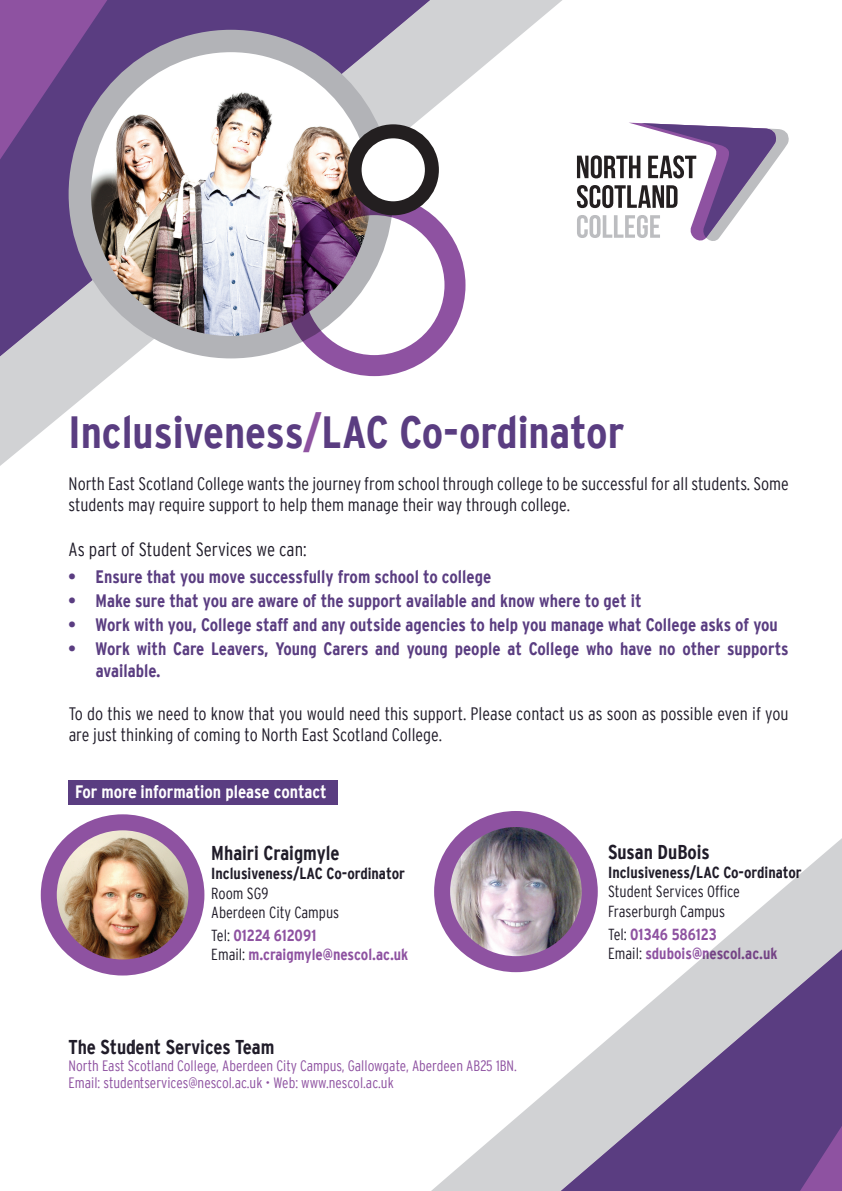
<style>
.page{position:relative;width:842px;height:1191px;background:#fff}
.page>*{position:absolute;margin:0;border:0;box-sizing:border-box;transform-origin:0 0}
.t1{font:700 condensed 45px "Interstate";color:#5a3d81}
.t2{font:700 condensed 20px "Interstate";color:#201c29}
.t3{font:300 condensed 19px "Interstate";color:#201c29}
.t4{font:300 condensed 18px/21.6px "Interstate";color:#201c29}
.t5{font:700 condensed 18px/21.6px "Interstate";color:#5a3d81}
.t6{font:700 condensed 18px "Interstate";color:#fff}
.t7{font:700 condensed 16px/19.2px "Interstate";color:#8e52a1}
.t8{font:300 condensed 16px/19.2px "Interstate";color:#201c29}
.t9{font:700 condensed 16px "Interstate";color:#201c29}
.t10{font:300 condensed 15px/17px "Interstate";color:#8e52a1}
.s1{color:#8e52a1}
.s2{font-weight:300;color:#201c29}
</style>
<div class="page">
<svg style="left:678px;top:124px;width:111px;height:117px"></svg>
<img style="left:54px;top:893px;width:81px;height:74px">
<div style="left:41px;top:814px;width:163px;height:161px;border:16px solid #8e52a1;border-radius:50%"></div>
<svg style="left:40px;top:780px;width:95px;height:113px"></svg>
<svg style="left:582px;top:122px;width:96px;height:116px"></svg>
<svg style="left:0;top:0;width:582px;height:466px"></svg>
<div style="left:69px;top:780px;width:269px;height:24px;background:#5a3d81"></div>
<svg style="left:80px;top:41px;width:302px;height:306px"></svg>
<img style="left:84px;top:76px;width:298px;height:264px">
<div style="left:69px;top:30px;width:324px;height:328px;border:22px solid #b2b3b7;border-radius:50%"></div>
<svg style="left:293px;top:205px;width:162px;height:160px"></svg>
<div style="left:283px;top:194px;width:182px;height:182px;border:21px solid #8e52a1;border-radius:50%"></div>
<svg style="left:355px;top:131px;width:77px;height:77px"></svg>
<div style="left:348px;top:124px;width:91px;height:91px;border:14px solid #231f20;border-radius:50%"></div>
<svg style="left:135px;top:804px;width:97px;height:171px"></svg>
<svg style="left:232px;top:804px;width:340px;height:29px"></svg>
<svg style="left:431px;top:833px;width:411px;height:358px"></svg>
<h1 class="t1" style="left:69px;top:407px;width:557px">Inclusiveness<span class="s1">/</span>LAC Co-ordinator</h1>
<p class="t4" style="left:69px;top:472px;width:722px">North East Scotland College wants the journey from school through college to be successful for all students. Some students may require support to help them manage their way through college.</p>
<p class="t3" style="left:69px;top:538px;width:240px">As part of Student Services we can:</p>
<p class="t5" style="left:69px;top:566px;width:424px">• Ensure that you move successfully from school to college</p>
<p class="t5" style="left:69px;top:590px;width:574px">• Make sure that you are aware of the support available and know where to get it</p>
<p class="t5" style="left:69px;top:614px;width:711px">• Work with you, College staff and any outside agencies to help you manage what College asks of you</p>
<p class="t5" style="left:96px;top:638px;width:694px;text-indent:-27px">• Work with Care Leavers, Young Carers and young people at College who have no other supports available.</p>
<p class="t4" style="left:69px;top:702px;width:721px">To do this we need to know that you would need this support. Please contact us as soon as possible even if you are just thinking of coming to North East Scotland College.</p>
<p class="t6" style="left:75px;top:781px;width:253px">For more information please contact</p>
<p class="t2" style="left:211px;top:842px;width:130px">Mhairi Craigmyle</p>
<p class="t9" style="left:211px;top:865px;width:195px">Inclusiveness/LAC Co-ordinator</p>
<p class="t8" style="left:211px;top:883px;width:129px">Room SG9<br>Aberdeen City Campus</p>
<p class="t7" style="left:211px;top:925px;width:199px"><span class="s2">Tel:</span> 01224 612091<br><span class="s2">Email:</span> m.craigmyle@nescol.ac.uk</p>
<p class="t2" style="left:69px;top:1035px;width:207px">The Student Services Team</p>
<p class="t10" style="left:69px;top:1057px;width:450px">North East Scotland College, Aberdeen City Campus, Gallowgate, Aberdeen AB25 1BN.<br>Email: studentservices@nescol.ac.uk • Web: www.nescol.ac.uk</p>
<p class="t2" style="left:608px;top:840px;width:103px">Susan DuBois</p>
<p class="t9" style="left:608px;top:863px;width:195px">Inclusiveness/LAC Co-ordinator</p>
<p class="t8" style="left:608px;top:882px;width:134px">Student Services Office<br>Fraserburgh Campus</p>
<p class="t7" style="left:608px;top:924px;width:171px"><span class="s2">Tel:</span> 01346 586123<br><span class="s2">Email:</span> sdubois@nescol.ac.uk</p>
</div>
